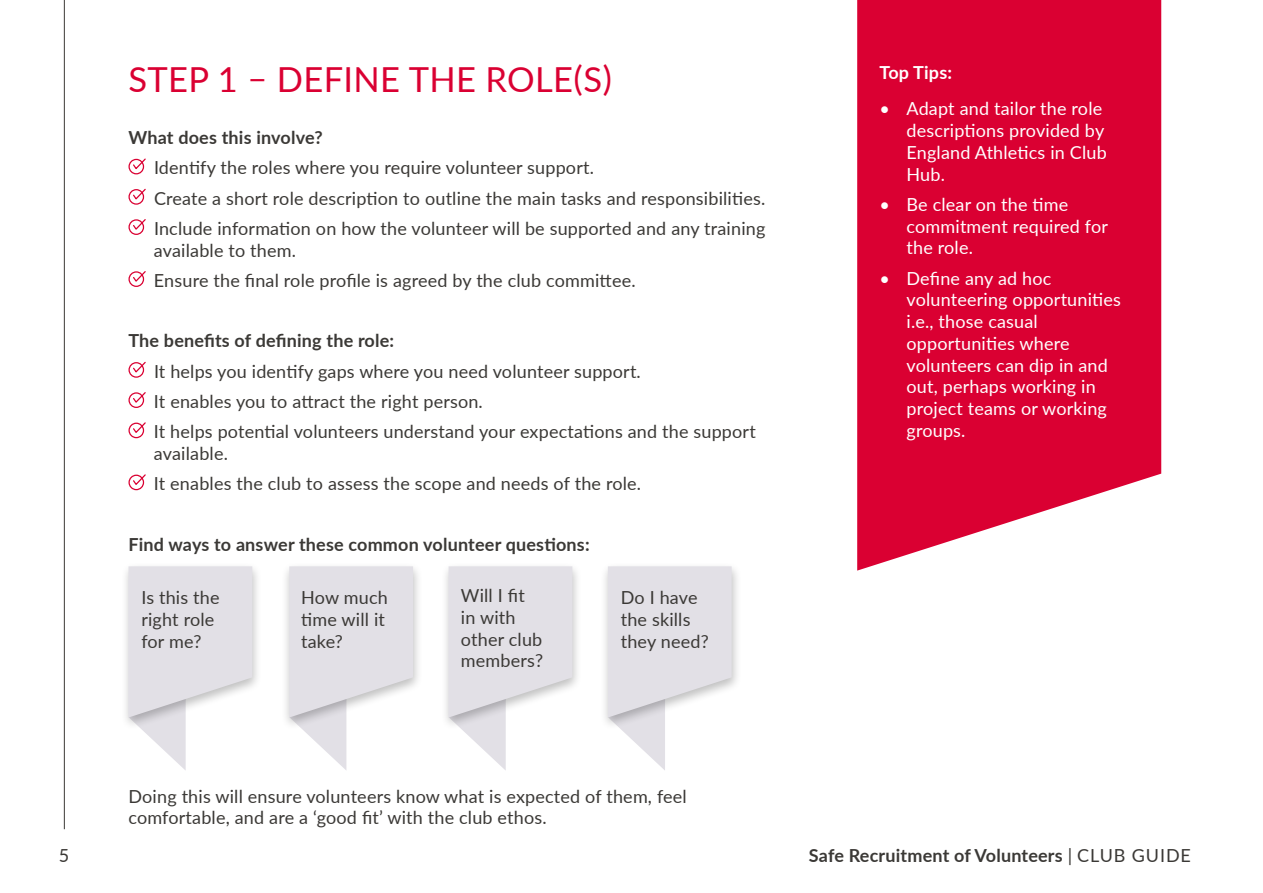
<style>
.page{position:relative;width:1263px;height:893px;background:#fff}
.page>*{position:absolute;margin:0;border:0;box-sizing:border-box;transform-origin:0 0}
.t1{font:34.5px "Lato";letter-spacing:.01em;color:#da0032}
.t2{font:18px/21.8px "Lato";letter-spacing:.01em;color:#3b3936}
.t3{font:18px/21.8px "Lato";letter-spacing:.01em;color:#fff}
.t4{font:700 18px "Lato";letter-spacing:.01em;color:#3b3936}
.t5{font:700 18px "Lato";letter-spacing:.01em;color:#fff}
.s1{font-weight:400}
</style>
<div class="page">
<hr style="left:64px;top:0;width:1px;height:829px;background:#3b3936">
<div style="left:128px;top:159px;width:16px;height:15px;border:1px solid #da0032;border-radius:50%"></div>
<svg style="left:132px;top:158px;width:14px;height:13px"></svg>
<div style="left:128px;top:189px;width:16px;height:16px;border:1px solid #da0032;border-radius:50%"></div>
<svg style="left:132px;top:188px;width:14px;height:13px"></svg>
<div style="left:128px;top:219px;width:16px;height:16px;border:1px solid #da0032;border-radius:50%"></div>
<svg style="left:132px;top:219px;width:14px;height:12px"></svg>
<div style="left:128px;top:271px;width:16px;height:16px;border:1px solid #da0032;border-radius:50%"></div>
<svg style="left:132px;top:271px;width:14px;height:12px"></svg>
<div style="left:128px;top:362px;width:16px;height:16px;border:1px solid #da0032;border-radius:50%"></div>
<svg style="left:132px;top:361px;width:14px;height:13px"></svg>
<div style="left:128px;top:392px;width:16px;height:16px;border:1px solid #da0032;border-radius:50%"></div>
<svg style="left:132px;top:392px;width:14px;height:12px"></svg>
<div style="left:128px;top:423px;width:16px;height:15px;border:1px solid #da0032;border-radius:50%"></div>
<svg style="left:132px;top:422px;width:14px;height:12px"></svg>
<div style="left:128px;top:475px;width:16px;height:15px;border:1px solid #da0032;border-radius:50%"></div>
<svg style="left:132px;top:474px;width:14px;height:12px"></svg>
<div style="left:120px;top:561px;width:142px;height:169px;background:#000;opacity:.25"></div>
<svg style="left:128px;top:566px;width:124px;height:204px"></svg>
<div style="left:281px;top:561px;width:142px;height:169px;background:#000;opacity:.25"></div>
<svg style="left:289px;top:566px;width:124px;height:204px"></svg>
<div style="left:440px;top:561px;width:142px;height:169px;background:#000;opacity:.25"></div>
<svg style="left:449px;top:566px;width:123px;height:204px"></svg>
<div style="left:599px;top:561px;width:142px;height:169px;background:#000;opacity:.25"></div>
<svg style="left:608px;top:566px;width:124px;height:204px"></svg>
<svg style="left:857px;top:0;width:304px;height:571px;fill:#da0032"></svg>
<h1 class="t1" style="left:128px;top:55px;width:485px">STEP 1 – DEFINE THE ROLE(S)</h1>
<h4 class="t4" style="left:128px;top:124px;width:196px">What does this involve?</h4>
<p class="t2" style="left:154px;top:152px;width:613px;line-height:30.3px">Identify the roles where you require volunteer support.<br>Create a short role description to outline the main tasks and responsibilities.<br>Include information on how the volunteer will be supported and any training</p>
<p class="t2" style="left:154px;top:234px;width:483px;line-height:30.3px">available to them.<br>Ensure the final role profile is agreed by the club committee.</p>
<h4 class="t4" style="left:128px;top:328px;width:267px">The benefits of defining the role:</h4>
<p class="t2" style="left:154px;top:355px;width:603px;line-height:30.3px">It helps you identify gaps where you need volunteer support.<br>It enables you to attract the right person.<br>It helps potential volunteers understand your expectations and the support</p>
<p class="t2" style="left:154px;top:438px;width:489px;line-height:30.3px">available.<br>It enables the club to assess the scope and needs of the role.</p>
<p class="t4" style="left:128px;top:531px;width:463px">Find ways to answer these common volunteer questions:</p>
<p class="t2" style="left:141px;top:586px;width:80px">Is this the right role for me?</p>
<p class="t2" style="left:301px;top:586px;width:88px">How much time will it take?</p>
<p class="t2" style="left:461px;top:584px;width:84px">Will I fit in with other club members?</p>
<p class="t2" style="left:621px;top:586px;width:90px">Do I have the skills they need?</p>
<p class="t2" style="left:128px;top:784px;width:560px">Doing this will ensure volunteers know what is expected of them, feel comfortable, and are a ‘good fit’ with the club ethos.</p>
<p class="t5" style="left:879px;top:59px;width:74px">Top Tips:</p>
<p class="t3" style="left:906px;top:97px;width:202px;text-indent:-27px">• Adapt and tailor the role descriptions provided by<br>England Athletics in Club<br>Hub.</p>
<p class="t3" style="left:906px;top:193px;width:203px;text-indent:-27px">• Be clear on the time commitment required for the role.</p>
<p class="t3" style="left:906px;top:266px;width:216px;text-indent:-27px">• Define any ad hoc volunteering opportunities i.e., those casual opportunities where volunteers can dip in and out, perhaps working in project teams or working groups.</p>
<p class="t2" style="left:59px;top:844px;width:12px">5</p>
<p class="t4" style="left:809px;top:842px;width:383px">Safe Recruitment of Volunteers <span class="s1">| CLUB GUIDE</span></p>
</div>
